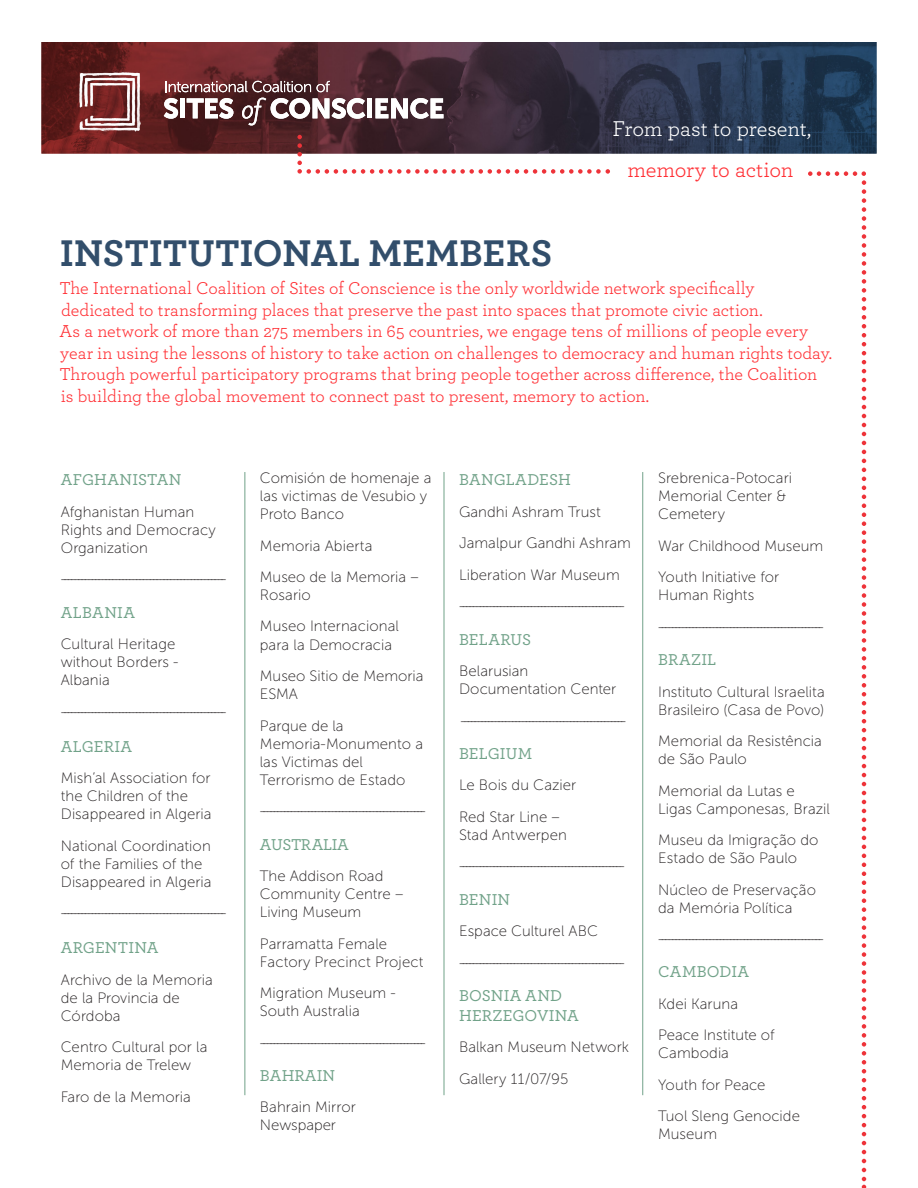
<style>
.page{position:relative;width:918px;height:1188px;background:#fff}
.page>*{position:absolute;margin:0;border:0;box-sizing:border-box;transform-origin:0 0}
.t1{font:700 39px "Archer";letter-spacing:.01em;color:#324e6b}
.t2{font:22.5px "Archer";letter-spacing:-.005em;color:#fff}
.t3{font:22.5px "Archer";letter-spacing:-.015em;color:#ff2e33}
.t4{font:18px/21.6px "Archer";letter-spacing:-.005em;color:#ff2e33}
.t5{font:500 16.5px/19.8px "Archer";letter-spacing:.005em;color:#71a289}
.t6{font:500 16.5px "Archer";letter-spacing:-.025em;color:#71a289}
.t7{font:15px/18px "Museo Sans 100";letter-spacing:.005em;color:#231f20}
</style>
<div class="page">
<img style="left:43px;top:43px;width:832px;height:109px">
<div style="left:40px;top:40px;width:838px;height:115px;border:2px solid #fff"></div>
<svg style="left:808px;top:171px;width:58px;height:1017px"></svg>
<svg style="left:297px;top:135px;width:313px;height:39px"></svg>
<img style="left:79px;top:72px;width:61px;height:61px">
<svg style="left:165px;top:81px;width:165px;height:11px"></svg>
<svg style="left:164px;top:98px;width:14px;height:21px"></svg>
<hr style="left:181px;top:98px;width:4px;height:20px;background:#fff">
<svg style="left:187px;top:98px;width:46px;height:21px"></svg>
<svg style="left:242px;top:98px;width:123px;height:27px"></svg>
<div style="left:367px;top:98px;width:5px;height:20px;background:#fff"></div>
<svg style="left:376px;top:98px;width:67px;height:21px"></svg>
<hr style="left:244px;top:472px;width:1px;height:623px;background:#71a289">
<hr style="left:444px;top:472px;width:1px;height:623px;background:#71a289">
<hr style="left:642px;top:472px;width:1px;height:623px;background:#71a289">
<h2 class="t2" style="left:613px;top:113px;width:200px">From past to present,</h2>
<h2 class="t3" style="left:628px;top:154px;width:167px">memory to action</h2>
<p class="t1" style="left:60px;top:222px;width:494px">INSTITUTIONAL MEMBERS</p>
<p class="t4" style="left:59px;top:276px;width:774px">The International Coalition of Sites of Conscience is the only worldwide network specifically dedicated to transforming places that preserve the past into spaces that promote civic action.<br>As a network of more than 275 members in 65 countries, we engage tens of millions of people every year in using the lessons of history to take action on challenges to democracy and human rights today.<br>Through powerful participatory programs that bring people together across difference, the Coalition is building the global movement to connect past to present, memory to action.</p>
<p class="t5" style="left:61px;top:469px;width:122px">AFGHANISTAN</p>
<p class="t7" style="left:61px;top:503px;width:157px">Afghanistan Human<br>Rights and Democracy<br>Organization</p>
<p class="t7" style="left:61px;top:570px;width:167px">------------------------------------------------</p>
<p class="t5" style="left:61px;top:601px;width:76px">ALBANIA</p>
<p class="t7" style="left:61px;top:635px;width:119px">Cultural Heritage without Borders -<br>Albania</p>
<p class="t7" style="left:61px;top:703px;width:167px">------------------------------------------------</p>
<p class="t5" style="left:61px;top:735px;width:73px">ALGERIA</p>
<p class="t7" style="left:61px;top:769px;width:152px">Mish’al Association for the Children of the<br>Disappeared in Algeria</p>
<p class="t7" style="left:61px;top:837px;width:152px">National Coordination of the Families of the<br>Disappeared in Algeria</p>
<p class="t7" style="left:61px;top:904px;width:167px">------------------------------------------------</p>
<p class="t5" style="left:61px;top:937px;width:99px">ARGENTINA</p>
<p class="t7" style="left:61px;top:971px;width:154px">Archivo de la Memoria de la Provincia de<br>Córdoba</p>
<p class="t7" style="left:61px;top:1038px;width:148px">Centro Cultural por la<br>Memoria de Trelew</p>
<p class="t7" style="left:61px;top:1088px;width:132px">Faro de la Memoria</p>
<p class="t7" style="left:260px;top:469px;width:173px">Comisión de homenaje a las victimas de Vesubio y<br>Proto Banco</p>
<p class="t7" style="left:260px;top:530px;width:160px;line-height:31.5px">Memoria Abierta<br>Museo de la Memoria –</p>
<p class="t7" style="left:260px;top:580px;width:141px;line-height:30.9px">Rosario<br>Museo Internacional</p>
<p class="t7" style="left:260px;top:629px;width:165px;line-height:31.5px">para la Democracia<br>Museo Sitio de Memoria</p>
<p class="t7" style="left:260px;top:679px;width:85px;line-height:31.5px">ESMA<br>Parque de la</p>
<p class="t7" style="left:260px;top:735px;width:165px">Memoria-Monumento a las Victimas del<br>Terrorismo de Estado</p>
<p class="t7" style="left:260px;top:802px;width:168px">------------------------------------------------</p>
<p class="t6" style="left:260px;top:832px;width:90px">AUSTRALIA</p>
<p class="t7" style="left:260px;top:867px;width:145px">The Addison Road<br>Community Centre –<br>Living Museum</p>
<p class="t7" style="left:260px;top:935px;width:165px">Parramatta Female<br>Factory Precinct Project</p>
<p class="t7" style="left:260px;top:984px;width:137px">Migration Museum -<br>South Australia</p>
<p class="t7" style="left:260px;top:1034px;width:168px">------------------------------------------------</p>
<p class="t5" style="left:260px;top:1065px;width:77px">BAHRAIN</p>
<p class="t7" style="left:260px;top:1098px;width:98px">Bahrain Mirror<br>Newspaper</p>
<p class="t5" style="left:459px;top:469px;width:113px">BANGLADESH</p>
<p class="t7" style="left:459px;top:503px;width:143px">Gandhi Ashram Trust</p>
<p class="t7" style="left:459px;top:534px;width:174px">Jamalpur Gandhi Ashram</p>
<p class="t7" style="left:459px;top:566px;width:162px">Liberation War Museum</p>
<p class="t7" style="left:459px;top:597px;width:167px">------------------------------------------------</p>
<p class="t5" style="left:459px;top:628px;width:74px">BELARUS</p>
<p class="t7" style="left:459px;top:662px;width:159px">Belarusian<br>Documentation Center</p>
<p class="t7" style="left:461px;top:712px;width:167px">------------------------------------------------</p>
<p class="t5" style="left:459px;top:743px;width:75px">BELGIUM</p>
<p class="t7" style="left:459px;top:776px;width:119px">Le Bois du Cazier</p>
<p class="t7" style="left:459px;top:808px;width:109px">Red Star Line –<br>Stad Antwerpen</p>
<p class="t7" style="left:459px;top:857px;width:167px">------------------------------------------------</p>
<p class="t5" style="left:459px;top:888px;width:53px">BENIN</p>
<p class="t7" style="left:459px;top:922px;width:141px">Espace Culturel ABC</p>
<p class="t7" style="left:459px;top:954px;width:167px">------------------------------------------------</p>
<p class="t5" style="left:459px;top:985px;width:121px">BOSNIA AND<br>HERZEGOVINA</p>
<p class="t7" style="left:459px;top:1038px;width:172px">Balkan Museum Network</p>
<p class="t7" style="left:459px;top:1070px;width:111px">Gallery 11/07/95</p>
<p class="t7" style="left:658px;top:469px;width:136px">Srebrenica-Potocari<br>Memorial Center &amp;<br>Cemetery</p>
<p class="t7" style="left:658px;top:537px;width:167px">War Childhood Museum</p>
<p class="t7" style="left:658px;top:568px;width:123px">Youth Initiative for<br>Human Rights</p>
<p class="t7" style="left:658px;top:618px;width:167px">------------------------------------------------</p>
<p class="t5" style="left:658px;top:649px;width:60px">BRAZIL</p>
<p class="t7" style="left:658px;top:683px;width:168px">Instituto Cultural Israelita<br>Brasileiro (Casa de Povo)</p>
<p class="t7" style="left:658px;top:732px;width:165px">Memorial da Resistência de São Paulo</p>
<p class="t7" style="left:658px;top:782px;width:173px">Memorial da Lutas e<br>Ligas Camponesas, Brazil</p>
<p class="t7" style="left:658px;top:831px;width:162px">Museu da Imigração do<br>Estado de São Paulo</p>
<p class="t7" style="left:658px;top:881px;width:159px">Núcleo de Preservação da Memória Política</p>
<p class="t7" style="left:658px;top:930px;width:167px">------------------------------------------------</p>
<p class="t5" style="left:658px;top:961px;width:93px">CAMBODIA</p>
<p class="t7" style="left:658px;top:995px;width:82px">Kdei Karuna</p>
<p class="t7" style="left:658px;top:1026px;width:118px">Peace Institute of<br>Cambodia</p>
<p class="t7" style="left:658px;top:1076px;width:109px">Youth for Peace</p>
<p class="t7" style="left:658px;top:1107px;width:143px">Tuol Sleng Genocide<br>Museum</p>
</div>
